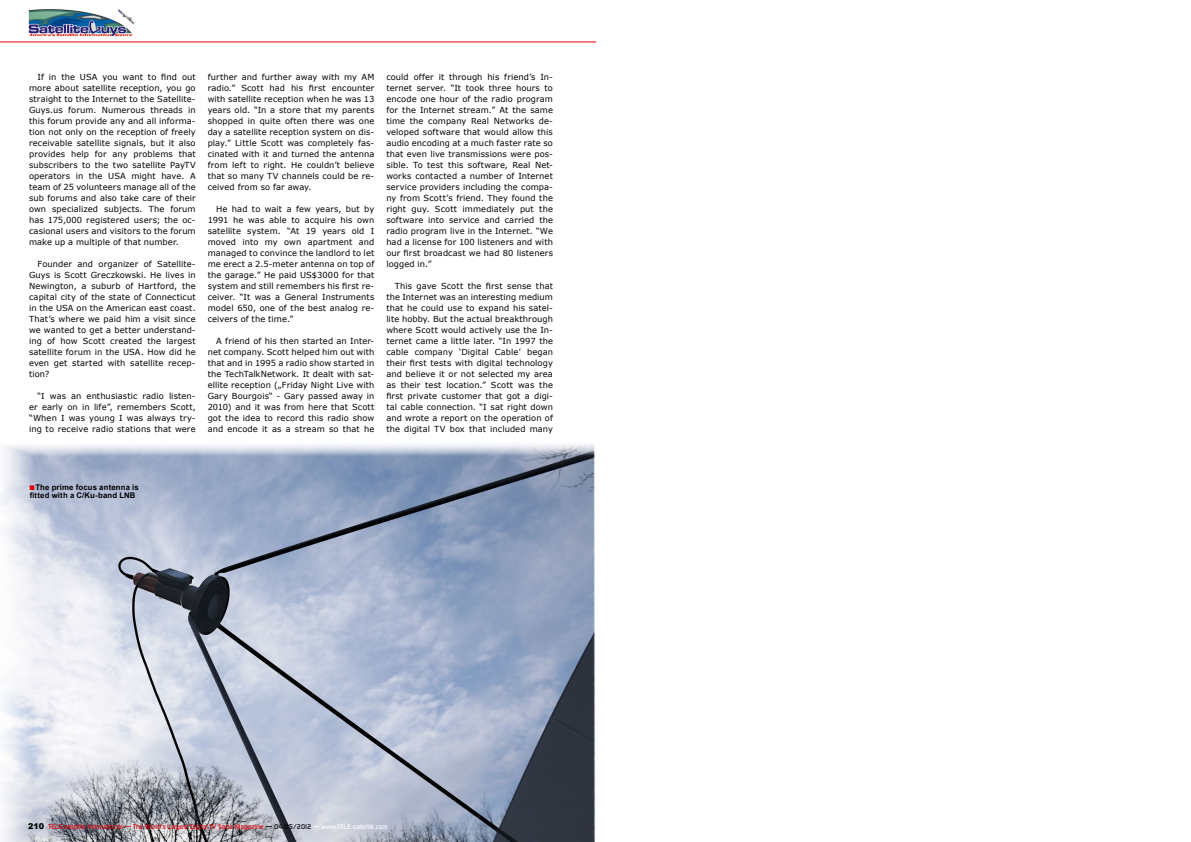
<style>
.page{position:relative;width:1191px;height:842px;background:#fff}
.page>*{position:absolute;margin:0;border:0;box-sizing:border-box;transform-origin:0 0}
.t1{font:10px "Arial";color:#e3020a}
.t2{font:8.3px/11px "Verdana";letter-spacing:.01em;color:#000;text-align:justify}
.t3{font:700 7.8px/8px "Arial";letter-spacing:.02em;color:#000}
.t4{font:500 6.5px "Digital";color:#e3000b}
.s1{font-family:"Arial";font-weight:900;font-size:8px;color:#000}
.s2{color:#000}
.s3{color:#fff}
</style>
<div class="page">
<img style="left:1px;top:443px;width:594px;height:399px">
<hr style="left:0;top:42px;width:596px;height:1px;background:#e3000b">
<img style="left:28px;top:9px;width:106px;height:27px">
<p class="t2" style="left:29px;top:71px;width:168px;text-indent:9px">If in the USA you want to find out more about satellite reception, you go straight to the Internet to the Satellite-Guys.us forum. Numerous threads in this forum provide any and all informa&shy;tion not only on the reception of freely receivable satellite signals, but it also provides help for any problems that subscribers to the two satellite PayTV operators in the USA might have. A team of 25 volunteers manage all of the sub forums and also take care of their own specialized subjects. The forum has 175,000 registered users; the oc&shy;casional users and visitors to the forum make up a multiple of that number.</p>
<p class="t2" style="left:29px;top:258px;width:168px;text-indent:8px">Founder and organizer of Satellite-Guys is Scott Greczkowski. He lives in Newington, a suburb of Hartford, the capital city of the state of Connecticut in the USA on the American east coast.<br>That’s where we paid him a visit since we wanted to get a better understand&shy;ing of how Scott created the largest satellite forum in the USA. How did he even get started with satellite recep&shy;tion?</p>
<p class="t2" style="left:29px;top:390px;width:168px;text-indent:8px">“I was an enthusiastic radio listen&shy;er early on in life”, remembers Scott, “When I was young I was always try&shy;ing to receive radio stations that were</p>
<p class="t2" style="left:208px;top:71px;width:168px">further and further away with my AM radio.” Scott had his first encounter with satellite reception when he was 13 years old. “In a store that my parents shopped in quite often there was one day a satellite reception system on dis&shy;play.” Little Scott was completely fas&shy;cinated with it and turned the antenna from left to right. He couldn’t believe that so many TV channels could be re&shy;ceived from so far away.</p>
<p class="t2" style="left:208px;top:203px;width:168px;text-indent:9px">He had to wait a few years, but by 1991 he was able to acquire his own satellite system. “At 19 years old I moved into my own apartment and managed to convince the landlord to let me erect a 2.5-meter antenna on top of the garage.” He paid US$3000 for that system and still remembers his first re&shy;ceiver. “It was a General Instruments model 650, one of the best analog re&shy;ceivers of the time.”</p>
<p class="t2" style="left:208px;top:335px;width:168px;text-indent:8px">A friend of his then started an Inter&shy;net company. Scott helped him out with that and in 1995 a radio show started in the TechTalkNetwork. It dealt with sat&shy;ellite reception („Friday Night Live with Gary Bourgois“ - Gary passed away in 2010) and it was from here that Scott got the idea to record this radio show and encode it as a stream so that he</p>
<p class="t2" style="left:386px;top:71px;width:168px">could offer it through his friend’s In&shy;ternet server. “It took three hours to encode one hour of the radio program for the Internet stream.” At the same time the company Real Networks de&shy;veloped software that would allow this audio encoding at a much faster rate so that even live transmissions were pos&shy;sible. To test this software, Real Net&shy;works contacted a number of Internet service providers including the compa&shy;ny from Scott’s friend. They found the right guy. Scott immediately put the software into service and carried the radio program live in the Internet. “We had a license for 100 listeners and with our first broadcast we had 80 listeners logged in.”</p>
<p class="t2" style="left:386px;top:280px;width:168px;text-indent:9px">This gave Scott the first sense that the Internet was an interesting medium that he could use to expand his satel&shy;lite hobby. But the actual breakthrough where Scott would actively use the In&shy;ternet came a little later. “In 1997 the cable company ‘Digital Cable’ began their first tests with digital technology and believe it or not selected my area as their test location.” Scott was the first private customer that got a digi&shy;tal cable connection. “I sat right down and wrote a report on the operation of the digital TV box that included many</p>
<p class="t3" style="left:30px;top:483px;width:111px;text-indent:6px">The prime focus antenna is fitted with a C/Ku-band LNB</p>
<p class="t1" style="left:29px;top:480px;width:8px">■</p>
<p class="t4" style="left:28px;top:823px;width:361px"><span class="s1">210</span> TELE-satellite International — The World‘s Largest Digital TV Trade Magazine <span class="s2">— 04-05/2012</span> <span class="s3">— www.TELE-satellite.com</span></p>
</div>
